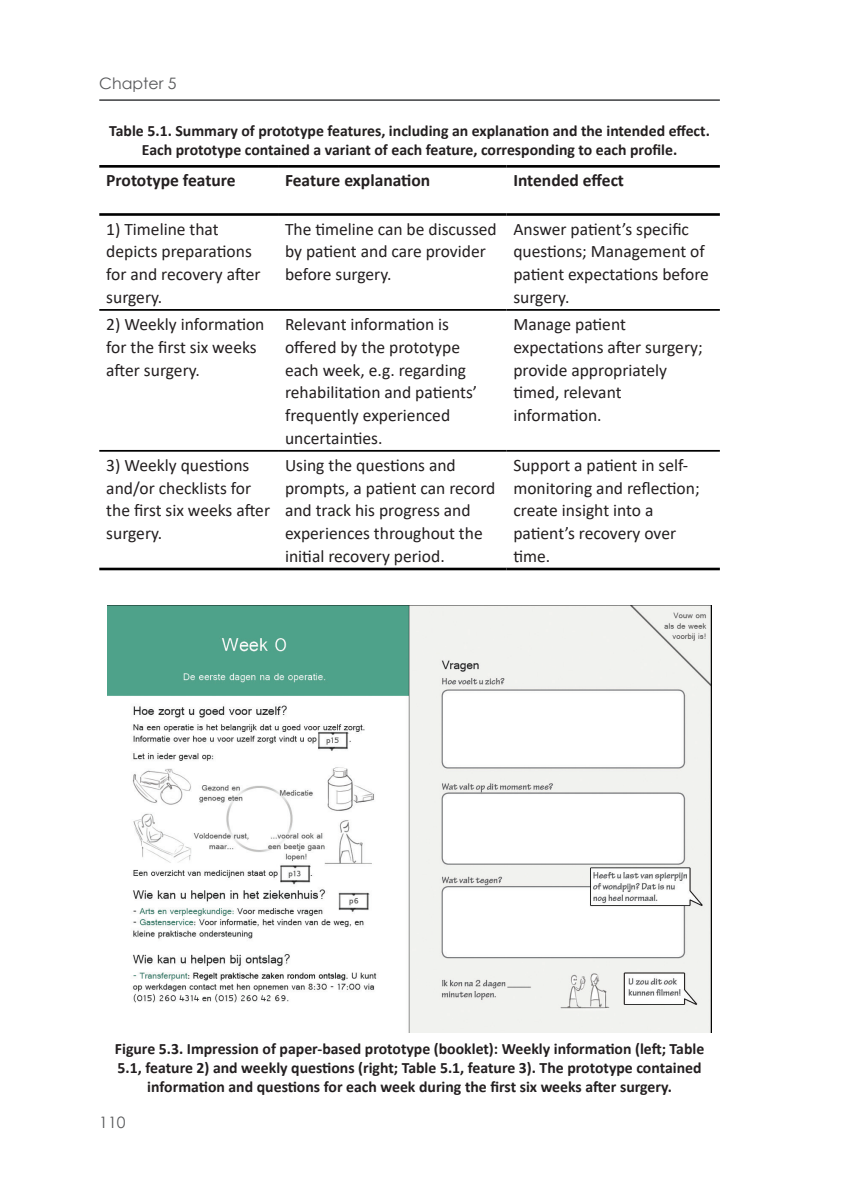
<style>
.page{position:relative;width:844px;height:1191px;background:#fff}
.page>*{position:absolute;margin:0;border:0;box-sizing:border-box;transform-origin:0 0}
._22_Table_body{font:17.5px/22.8px "Calibri";color:#231f20}
._21_Table_header{font:700 17.5px "Calibri";color:#231f20}
._20_Caption{font:700 15.75px/18.9px "Calibri";color:#231f20;text-align:center}
.t1{font:15.75px "Century Gothic";color:#57585a}
</style>
<div class="page">
<hr style="left:99px;top:99px;width:620px;height:2px;background:#57585a">
<hr style="left:99px;top:165px;width:179px;height:3px;background:#000">
<hr style="left:278px;top:165px;width:228px;height:3px;background:#000">
<hr style="left:506px;top:165px;width:213px;height:3px;background:#000">
<hr style="left:99px;top:213px;width:179px;height:3px;background:#000">
<hr style="left:278px;top:213px;width:228px;height:3px;background:#000">
<hr style="left:506px;top:213px;width:213px;height:3px;background:#000">
<hr style="left:99px;top:309px;width:179px;height:2px;background:#000">
<hr style="left:278px;top:309px;width:228px;height:2px;background:#000">
<hr style="left:506px;top:309px;width:213px;height:2px;background:#000">
<hr style="left:99px;top:450px;width:179px;height:2px;background:#000">
<hr style="left:278px;top:450px;width:228px;height:2px;background:#000">
<hr style="left:506px;top:450px;width:213px;height:2px;background:#000">
<hr style="left:99px;top:567px;width:179px;height:3px;background:#000">
<hr style="left:278px;top:567px;width:228px;height:3px;background:#000">
<hr style="left:506px;top:567px;width:213px;height:3px;background:#000">
<img style="left:107px;top:605px;width:604px;height:427px">
<p class="t1" style="left:99px;top:73px;width:79px">Chapter 5</p>
<p class="_20_Caption" style="left:109px;top:121px;width:602px">Table 5.1. Summary of prototype features, including an explanation and the intended effect.<br>Each prototype contained a variant of each feature, corresponding to each profile.</p>
<p class="_21_Table_header" style="left:106px;top:168px;width:131px">Prototype feature</p>
<p class="_21_Table_header" style="left:285px;top:168px;width:147px">Feature explanation</p>
<p class="_21_Table_header" style="left:513px;top:168px;width:112px">Intended effect</p>
<p class="_22_Table_body" style="left:106px;top:217px;width:156px">1) Timeline that depicts preparations for and recovery after surgery.</p>
<p class="_22_Table_body" style="left:285px;top:217px;width:213px">The timeline can be discussed by patient and care provider before surgery.</p>
<p class="_22_Table_body" style="left:513px;top:217px;width:197px">Answer patient’s specific questions; Management of patient expectations before surgery.</p>
<p class="_22_Table_body" style="left:106px;top:312px;width:160px">2) Weekly information for the first six weeks after surgery.</p>
<p class="_22_Table_body" style="left:285px;top:312px;width:194px">Relevant information is offered by the prototype each week, e.g. regarding rehabilitation and patients’ frequently experienced uncertainties.</p>
<p class="_22_Table_body" style="left:513px;top:312px;width:191px">Manage patient expectations after surgery; provide appropriately timed, relevant information.</p>
<p class="_22_Table_body" style="left:106px;top:453px;width:165px">3) Weekly questions and/or checklists for the first six weeks after surgery.</p>
<p class="_22_Table_body" style="left:285px;top:453px;width:212px">Using the questions and prompts, a patient can record and track his progress and experiences throughout the initial recovery period.</p>
<p class="_22_Table_body" style="left:513px;top:453px;width:188px">Support a patient in self&shy;monitoring and reflection; create insight into a patient’s recovery over time.</p>
<p class="_20_Caption" style="left:115px;top:1039px;width:590px">Figure 5.3. Impression of paper-based prototype (booklet): Weekly information (left; Table<br>5.1, feature 2) and weekly questions (right; Table 5.1, feature 3). The prototype contained information and questions for each week during the first six weeks after surgery.</p>
<p class="t1" style="left:99px;top:1111px;width:28px">110</p>
</div>
